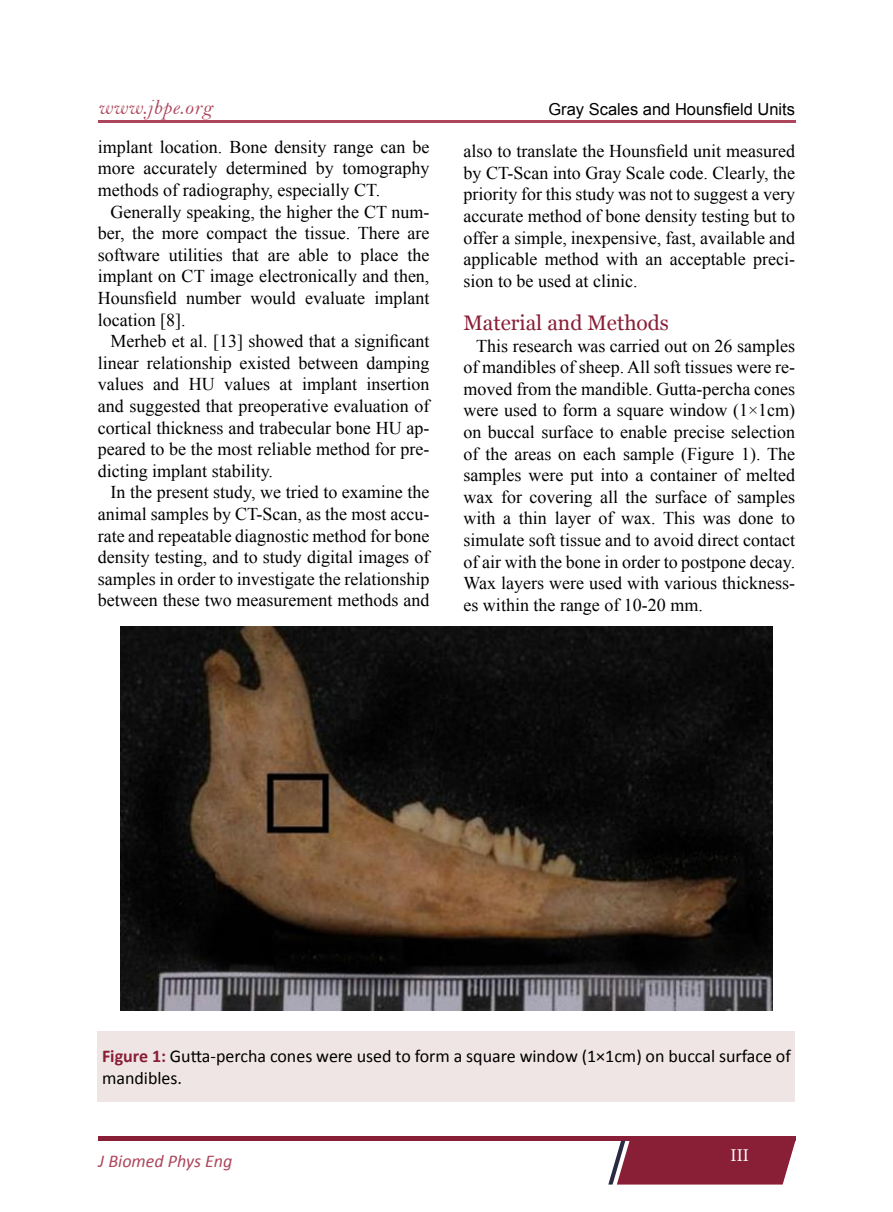
<style>
.page{position:relative;width:893px;height:1212px;background:#fff}
.page>*{position:absolute;margin:0;border:0;box-sizing:border-box;transform-origin:0 0}
.t1{font:21px "Georgia";color:#891f36}
.t2{font:21px "Bell MT Italic";letter-spacing:.03em;color:#ad465c}
.t3{font:18px/21.6px "Times New Roman";color:#000;text-align:justify}
.t4{font:18px/21.6px "Calibri";color:#000}
.t5{font:italic 18px "Calibri";color:#ad465c}
.t6{font:18px "Minion Pro";color:#fff}
.t7{font:16.5px "Arial";color:#000}
.s1{font-weight:700;color:#891f36}
</style>
<div class="page">
<div style="left:98px;top:1136px;width:697px;height:5px;background:#891f36"></div>
<svg style="left:608px;top:1141px;width:187px;height:43px;background:#913348"></svg>
<hr style="left:98px;top:120px;width:698px;height:2px;background:#ad465c">
<img style="left:120px;top:626px;width:653px;height:385px">
<div style="left:98px;top:1031px;width:697px;height:70px;background:#f0e5e5"></div>
<p class="t2" style="left:98px;top:94px;width:116px">www.jbpe.org</p>
<p class="t7" style="left:548px;top:98px;width:248px">Gray Scales and Hounsfield Units</p>
<p class="t3" style="left:98px;top:136px;width:333px">implant location. Bone density range can be more accurately determined by tomography methods of radiography, especially CT.</p>
<p class="t3" style="left:98px;top:200px;width:333px;text-indent:13px">Generally speaking, the higher the CT num&shy;ber, the more compact the tissue. There are software utilities that are able to place the implant on CT image electronically and then, Hounsfield number would evaluate implant location [8].</p>
<p class="t3" style="left:98px;top:330px;width:333px;text-indent:13px">Merheb et al. [13] showed that a significant linear relationship existed between damping values and HU values at implant insertion and suggested that preoperative evaluation of cortical thickness and trabecular bone HU ap&shy;peared to be the most reliable method for pre&shy;dicting implant stability.</p>
<p class="t3" style="left:98px;top:481px;width:333px;text-indent:13px">In the present study, we tried to examine the animal samples by CT-Scan, as the most accu&shy;rate and repeatable diagnostic method for bone density testing, and to study digital images of samples in order to investigate the relationship between these two measurement methods and</p>
<p class="t3" style="left:463px;top:140px;width:333px">also to translate the Hounsfield unit measured by CT-Scan into Gray Scale code. Clearly, the priority for this study was not to suggest a very accurate method of bone density testing but to offer a simple, inexpensive, fast, available and applicable method with an acceptable preci&shy;sion to be used at clinic.</p>
<p class="t1" style="left:463px;top:310px;width:207px">Material and Methods</p>
<p class="t3" style="left:463px;top:334px;width:333px;text-indent:13px">This research was carried out on 26 samples of mandibles of sheep. All soft tissues were re&shy;moved from the mandible. Gutta-percha cones were used to form a square window (1×1cm) on buccal surface to enable precise selection of the areas on each sample (Figure 1). The samples were put into a container of melted wax for covering all the surface of samples with a thin layer of wax. This was done to simulate soft tissue and to avoid direct contact of air with the bone in order to postpone decay.<br>Wax layers were used with various thickness&shy;es within the range of 10-20 mm.</p>
<p class="t4" style="left:102px;top:1045px;width:690px"><span class="s1">Figure 1:</span> Gutta-percha cones were used to form a square window (1×1cm) on buccal surface of mandibles.</p>
<p class="t5" style="left:99px;top:1148px;width:135px">J Biomed Phys Eng</p>
<p class="t6" style="left:730px;top:1143px;width:20px">III</p>
</div>
